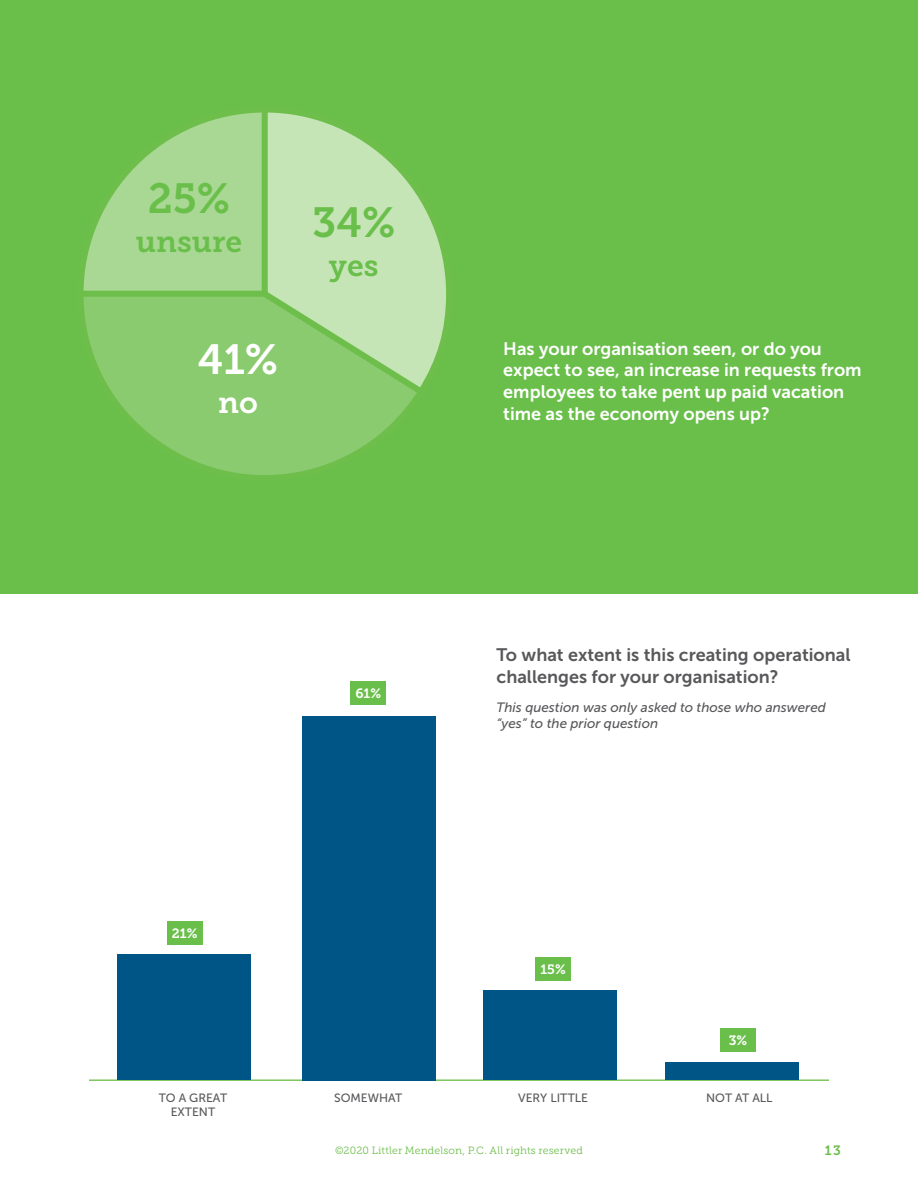
<style>
.page{position:relative;width:918px;height:1188px;background:#fff}
.page>*{position:absolute;margin:0;border:0;box-sizing:border-box;transform-origin:0 0}
.t1{font:42px "Museo Slab 700";color:#6abf4b}
.t2{font:42px "Museo Slab 700";color:#fff}
.t3{font:30px "Museo Slab 700";color:#6abf4b}
.t4{font:30px "Museo Slab 700";color:#fff}
.Question__Rev{font:18px/21.6px "Museo Sans 700";color:#fff}
.Question__Gray{font:18px/21.6px "Museo Sans 700";color:#58585b}
.Question__Green{font:italic 13.5px/16.2px "Museo Sans 500";color:#58585b}
.CHART_VALUE{font:13.5px "Museo Slab 700";color:#fff}
.Page___Slab_700_9_15{font:13.5px "Museo Slab 700";color:#6dbe4b}
.CHART_Answers_-_Gray{font:12px/14.4px "Museo Sans 500";color:#58585b;text-align:center}
.Master_Page_Footer_S{font:10.5px "Museo Slab 300";letter-spacing:.015em;color:#6dbe4b}
</style>
<div class="page">
<div style="left:0;top:0;width:918px;height:594px;background:#6abf4b"></div>
<svg style="left:83px;top:112px;width:174px;height:174px"></svg>
<svg style="left:83px;top:286px;width:329px;height:189px"></svg>
<svg style="left:257px;top:112px;width:190px;height:288px"></svg>
<hr style="left:89px;top:1080px;width:740px;height:1px;background:#6ebe4b">
<div style="left:665px;top:1062px;width:133px;height:18px;background:#005587"></div>
<div style="left:484px;top:991px;width:133px;height:89px;background:#005587"></div>
<div style="left:302px;top:716px;width:134px;height:364px;background:#005587"></div>
<div style="left:117px;top:955px;width:133px;height:125px;background:#005587"></div>
<div style="left:167px;top:921px;width:35px;height:24px;background:#6abf4b"></div>
<div style="left:350px;top:681px;width:36px;height:23px;background:#6abf4b"></div>
<div style="left:535px;top:957px;width:36px;height:23px;background:#6abf4b"></div>
<div style="left:720px;top:1029px;width:36px;height:23px;background:#6abf4b"></div>
<p class="t1" style="left:148px;top:175px;width:84px">25%</p>
<p class="t3" style="left:136px;top:225px;width:108px">unsure</p>
<p class="t2" style="left:198px;top:336px;width:82px">41%</p>
<p class="t4" style="left:218px;top:385px;width:41px">no</p>
<p class="t1" style="left:312px;top:199px;width:85px">34%</p>
<p class="t3" style="left:329px;top:249px;width:51px">yes</p>
<p class="CHART_VALUE" style="left:172px;top:926px;width:27px">21%</p>
<p class="CHART_VALUE" style="left:355px;top:685px;width:27px">61%</p>
<p class="Question__Rev" style="left:503px;top:338px;width:360px">Has your organisation seen, or do you expect to see, an increase in requests from employees to take pent up paid vacation time as the economy opens up?</p>
<p class="Question__Gray" style="left:497px;top:644px;width:356px">To what extent is this creating operational challenges for your organisation?</p>
<p class="Question__Green" style="left:497px;top:700px;width:331px">This question was only asked to those who answered “yes” to the prior question</p>
<p class="CHART_VALUE" style="left:540px;top:961px;width:27px">15%</p>
<p class="CHART_VALUE" style="left:729px;top:1033px;width:20px">3%</p>
<p class="CHART_Answers_-_Gray" style="left:159px;top:1090px;width:70px">TO A GREAT<br>EXTENT</p>
<p class="CHART_Answers_-_Gray" style="left:334px;top:1090px;width:70px">SOMEWHAT</p>
<p class="CHART_Answers_-_Gray" style="left:518px;top:1090px;width:71px">VERY LITTLE</p>
<p class="CHART_Answers_-_Gray" style="left:706px;top:1090px;width:68px">NOT AT ALL</p>
<p class="Master_Page_Footer_S" style="left:335px;top:1144px;width:250px">©2020 Littler Mendelson, P.C. All rights reserved</p>
<p class="Page___Slab_700_9_15" style="left:825px;top:1143px;width:18px">13</p>
</div>
